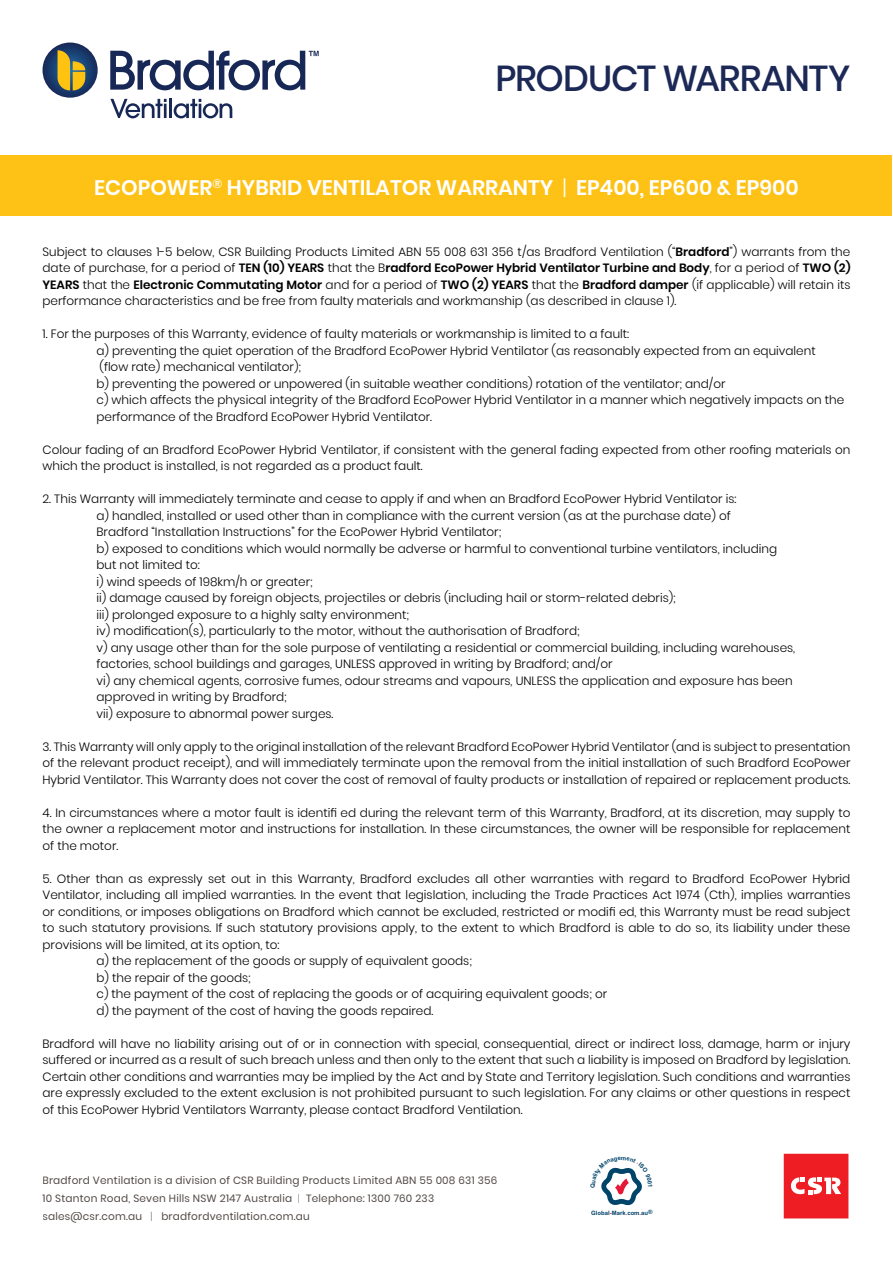
<style>
.page{position:relative;width:893px;height:1263px;background:#fff}
.page>*{position:absolute;margin:0;border:0;box-sizing:border-box;transform-origin:0 0}
.t1{font:500 36px "Poppins";letter-spacing:-.03em;color:#1c2956}
.t2{font:600 21px "Poppins";color:#fff}
.t3{font:300 12px/16.5px "Poppins";color:#000;text-align:justify}
.t4{font:10.5px/18px "Poppins";letter-spacing:.02em;color:#524a47}
.t5{font:700 6px "Arial";color:#00446a}
.s1{font-weight:300}
.s2{font-weight:600}
.s3{font-weight:200}
.s4{color:#e51836}
</style>
<div class="page">
<svg style="left:110px;top:51px;width:209px;height:39px"></svg>
<svg style="left:43px;top:43px;width:55px;height:55px"></svg>
<svg style="left:58px;top:50px;width:27px;height:40px"></svg>
<svg style="left:110px;top:99px;width:57px;height:19px"></svg>
<hr style="left:169px;top:99px;width:3px;height:19px;background:#172857">
<svg style="left:174px;top:99px;width:58px;height:19px"></svg>
<svg style="left:783px;top:1153px;width:66px;height:66px;background:#f03f44"></svg>
<div style="left:1px;top:155px;width:891px;height:60px;background:#fdc215"></div>
<svg style="left:601px;top:1167px;width:41px;height:39px"></svg>
<h1 class="t1" style="left:495px;top:57px;width:357px">PRODUCT WARRANTY</h1>
<h2 class="t2" style="left:94px;top:175px;width:706px">ECOPOWER<sup>®</sup> HYBRID VENTILATOR WARRANTY <span class="s1">|</span> EP400, EP600 &amp; EP900</h2>
<p class="t3" style="left:43px;top:243px;width:809px">Subject to clauses 1-5 below, CSR Building Products Limited ABN 55 008 631 356 t/as Bradford Ventilation (“<span class="s2">Bradford</span>”) warrants from the date of purchase, for a period of <span class="s2">TEN (10) YEARS</span> that the B<span class="s2">radford EcoPower Hybrid Ventilator Turbine and Body</span>, for a period of <span class="s2">TWO (2)<br>YEARS</span> that the <span class="s2">Electronic Commutating Motor</span> and for a period of <span class="s2">TWO (2) YEARS</span> that the <span class="s2">Bradford damper</span> (if applicable) will retain its performance characteristics and be free from faulty materials and workmanship (as described in clause 1).</p>
<p class="t3" style="left:97px;top:326px;width:749px;text-align:left;text-indent:-54px">1. For the purposes of this Warranty, evidence of faulty materials or workmanship is limited to a fault:<br>a) preventing the quiet operation of the Bradford EcoPower Hybrid Ventilator (as reasonably expected from an equivalent (flow rate) mechanical ventilator);<br>b) preventing the powered or unpowered (in suitable weather conditions) rotation of the ventilator; and/or<br>c) which affects the physical integrity of the Bradford EcoPower Hybrid Ventilator in a manner which negatively impacts on the performance of the Bradford EcoPower Hybrid Ventilator.</p>
<p class="t3" style="left:43px;top:441px;width:809px">Colour fading of an Bradford EcoPower Hybrid Ventilator, if consistent with the general fading expected from other roofing materials on which the product is installed, is not regarded as a product fault.</p>
<p class="t3" style="left:97px;top:491px;width:700px;text-align:left;text-indent:-54px">2. This Warranty will immediately terminate and cease to apply if and when an Bradford EcoPower Hybrid Ventilator is:<br>a) handled, installed or used other than in compliance with the current version (as at the purchase date) of<br>Bradford “Installation Instructions” for the EcoPower Hybrid Ventilator;<br>b) exposed to conditions which would normally be adverse or harmful to conventional turbine ventilators, including but not limited to:<br>i) wind speeds of 198km/h or greater;<br>ii) damage caused by foreign objects, projectiles or debris (including hail or storm-related debris);<br>iii) prolonged exposure to a highly salty environment;<br>iv) modification(s), particularly to the motor, without the authorisation of Bradford;<br>v) any usage other than for the sole purpose of ventilating a residential or commercial building, including warehouses, factories, school buildings and garages, UNLESS approved in writing by Bradford; and/or<br>vi) any chemical agents, corrosive fumes, odour streams and vapours, UNLESS the application and exposure has been approved in writing by Bradford;<br>vii) exposure to abnormal power surges.</p>
<p class="t3" style="left:43px;top:738px;width:809px">3. This Warranty will only apply to the original installation of the relevant Bradford EcoPower Hybrid Ventilator (and is subject to presentation of the relevant product receipt), and will immediately terminate upon the removal from the initial installation of such Bradford EcoPower Hybrid Ventilator. This Warranty does not cover the cost of removal of faulty products or installation of repaired or replacement products.</p>
<p class="t3" style="left:43px;top:804px;width:809px">4. In circumstances where a motor fault is identifi ed during the relevant term of this Warranty, Bradford, at its discretion, may supply to the owner a replacement motor and instructions for installation. In these circumstances, the owner will be responsible for replacement of the motor.</p>
<p class="t3" style="left:43px;top:870px;width:809px">5. Other than as expressly set out in this Warranty, Bradford excludes all other warranties with regard to Bradford EcoPower Hybrid</p>
<p class="t3" style="left:43px;top:887px;width:809px">Ventilator, including all implied warranties. In the event that legislation, including the Trade Practices Act 1974 (Cth), implies warranties</p>
<p class="t3" style="left:43px;top:903px;width:809px">or conditions, or imposes obligations on Bradford which cannot be excluded, restricted or modifi ed, this Warranty must be read subject</p>
<p class="t3" style="left:43px;top:920px;width:809px">to such statutory provisions. If such statutory provisions apply, to the extent to which Bradford is able to do so, its liability under these</p>
<p class="t3" style="left:43px;top:936px;width:239px">provisions will be limited, at its option, to:</p>
<p class="t3" style="left:97px;top:953px;width:377px">a) the replacement of the goods or supply of equivalent goods;</p>
<p class="t3" style="left:97px;top:969px;width:156px">b) the repair of the goods;</p>
<p class="t3" style="left:97px;top:986px;width:512px">c) the payment of the cost of replacing the goods or of acquiring equivalent goods; or</p>
<p class="t3" style="left:97px;top:1002px;width:338px">d) the payment of the cost of having the goods repaired.</p>
<p class="t3" style="left:43px;top:1035px;width:809px">Bradford will have no liability arising out of or in connection with special, consequential, direct or indirect loss, damage, harm or injury suffered or incurred as a result of such breach unless and then only to the extent that such a liability is imposed on Bradford by legislation.<br>Certain other conditions and warranties may be implied by the Act and by State and Territory legislation. Such conditions and warranties are expressly excluded to the extent exclusion is not prohibited pursuant to such legislation. For any claims or other questions in respect of this EcoPower Hybrid Ventilators Warranty, please contact Bradford Ventilation.</p>
<p class="t4" style="left:43px;top:1172px;width:456px">Bradford Ventilation is a division of CSR Building Products Limited ABN 55 008 631 356<br>10 Stanton Road, Seven Hills NSW 2147 Australia <span class="s3">|</span> Telephone: 1300 760 233 sales@csr.com.au <span class="s3">|</span> bradfordventilation.com.au</p>
<p class="t5" style="left:591px;top:1209px;width:63px">Global<span class="s4">-</span>Mark<span class="s4">.</span>com<span class="s4">.</span>au®</p>
</div>
